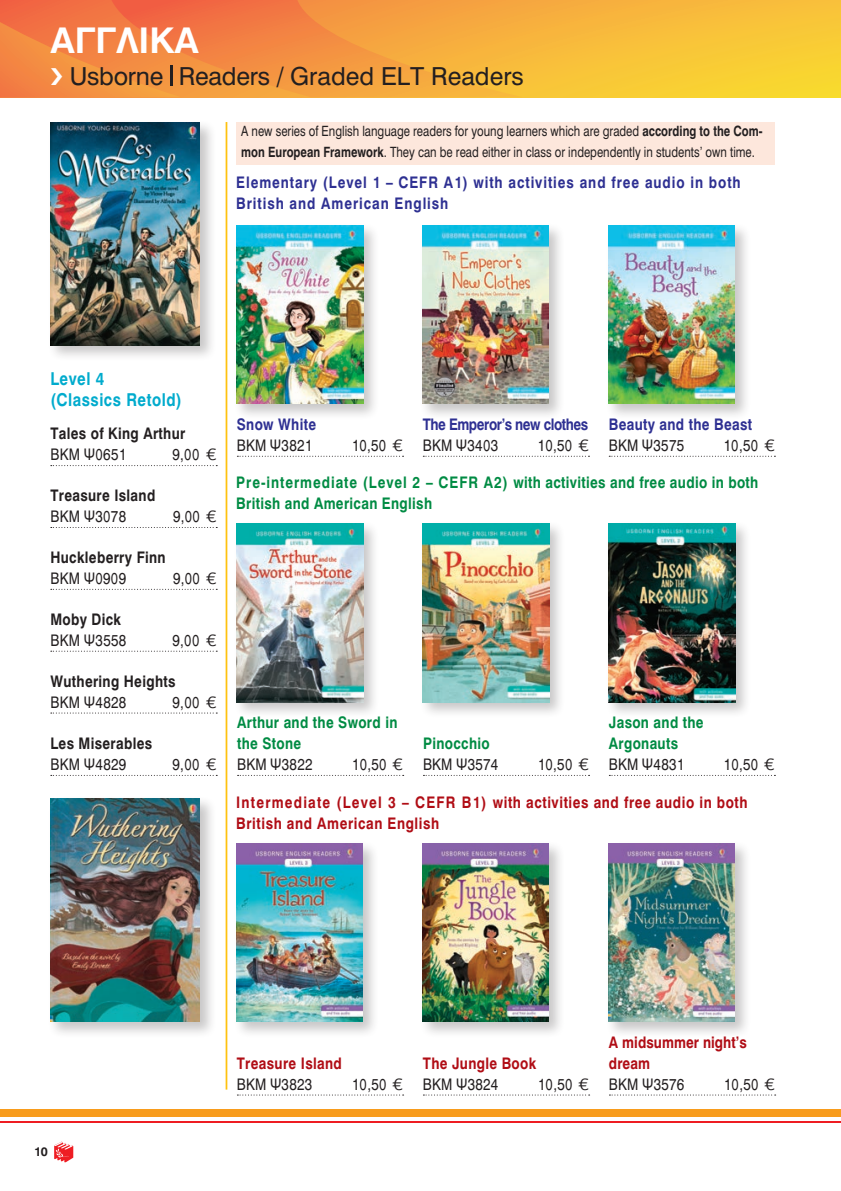
<style>
.page{position:relative;width:841px;height:1191px;background:#fff}
.page>*{position:absolute;margin:0;border:0;box-sizing:border-box;transform-origin:0 0}
.t1{font:35px "UB Helvetica Bold";color:#fff}
.t2{font:24.5px "UB Helvetica";color:#231f20}
.t3{font:17.5px/21px "UB Helvetica Bold";letter-spacing:.035em;color:#00abcd;scale:.85 1}
.t4{font:15.75px "UB Helvetica";letter-spacing:.02em;color:#231f20;scale:.85 1}
.t5{font:15.75px/21px "UB Helvetica Bold";letter-spacing:.025em;color:#008b43;scale:.85 1}
.t6{font:15.75px/21px "UB Helvetica Bold";letter-spacing:.045em;color:#b00d15;scale:.85 1}
.t7{font:15.75px "UB Helvetica Bold";letter-spacing:.025em;color:#231f20;scale:.85 1}
.t8{font:15.75px/21px "UB Helvetica Bold";letter-spacing:.07em;color:#2e3092;scale:.85 1}
.t9{font:15.75px "UB Helvetica Bold";letter-spacing:.025em;color:#b00d15;scale:.85 1}
.t10{font:15.75px "UB Helvetica Bold";letter-spacing:.025em;color:#2e3092;scale:.85 1}
.t11{font:15.75px "UB Helvetica Bold";letter-spacing:-.03em;color:#2e3092;scale:.85 1}
.t12{font:15.75px/21px "UB Helvetica Bold";letter-spacing:.005em;color:#b00d15;scale:.85 1}
.t13{font:14px/21px "UB Helvetica";color:#231f20;scale:.8 1}
.t14{font:12.25px "UB Helvetica Bold";color:#231f20}
.s1{font-family:"UB Helvetica Bold"}
.s2{font-family:"CF Eurofont"}
</style>
<div class="page">
<svg style="left:0;top:0;width:840px;height:97px;background:#f5a43d"></svg>
<svg style="left:54px;top:1141px;width:19px;height:22px"></svg>
<div style="left:0;top:1109px;width:840px;height:7px;background:#f89c1c"></div>
<hr style="left:0;top:1121px;width:840px;height:2px;background:#ee1d23">
<hr style="left:170px;top:66px;width:2px;height:20px;background:#231f20">
<div style="left:605px;top:222px;width:146px;height:199px;background:#231f20;opacity:.25"></div>
<img style="left:608px;top:225px;width:126px;height:179px">
<div style="left:605px;top:521px;width:146px;height:198px;background:#231f20;opacity:.25"></div>
<img style="left:608px;top:523px;width:127px;height:179px">
<div style="left:605px;top:840px;width:146px;height:198px;background:#231f20;opacity:.25"></div>
<img style="left:608px;top:843px;width:126px;height:178px">
<div style="left:233px;top:222px;width:147px;height:199px;background:#231f20;opacity:.25"></div>
<img style="left:236px;top:225px;width:127px;height:179px">
<div style="left:234px;top:521px;width:146px;height:198px;background:#231f20;opacity:.25"></div>
<img style="left:236px;top:523px;width:127px;height:179px">
<div style="left:233px;top:840px;width:146px;height:198px;background:#231f20;opacity:.25"></div>
<img style="left:236px;top:843px;width:126px;height:178px">
<svg style="left:237px;top:456px;width:166px;height:1px"></svg>
<svg style="left:423px;top:456px;width:166px;height:1px"></svg>
<svg style="left:609px;top:456px;width:166px;height:1px"></svg>
<svg style="left:237px;top:775px;width:166px;height:1px"></svg>
<svg style="left:423px;top:775px;width:166px;height:1px"></svg>
<svg style="left:609px;top:775px;width:166px;height:1px"></svg>
<svg style="left:237px;top:1094px;width:166px;height:1px"></svg>
<svg style="left:423px;top:1094px;width:166px;height:1px"></svg>
<svg style="left:609px;top:1094px;width:166px;height:1px"></svg>
<div style="left:419px;top:222px;width:146px;height:199px;background:#231f20;opacity:.25"></div>
<img style="left:422px;top:225px;width:126px;height:179px">
<div style="left:419px;top:521px;width:147px;height:198px;background:#231f20;opacity:.25"></div>
<img style="left:422px;top:523px;width:127px;height:179px">
<div style="left:419px;top:840px;width:146px;height:198px;background:#231f20;opacity:.25"></div>
<img style="left:422px;top:843px;width:126px;height:178px">
<div style="left:236px;top:122px;width:539px;height:42px;background:#fde7dc"></div>
<div style="left:48px;top:119px;width:169px;height:243px;background:#231f20;opacity:.25"></div>
<img style="left:50px;top:122px;width:150px;height:223px">
<svg style="left:51px;top:465px;width:166px;height:1px"></svg>
<svg style="left:51px;top:527px;width:166px;height:1px"></svg>
<svg style="left:51px;top:589px;width:166px;height:1px"></svg>
<svg style="left:51px;top:651px;width:166px;height:1px"></svg>
<svg style="left:51px;top:712px;width:166px;height:1px"></svg>
<svg style="left:51px;top:775px;width:166px;height:1px"></svg>
<div style="left:48px;top:795px;width:169px;height:243px;background:#231f20;opacity:.25"></div>
<img style="left:50px;top:798px;width:150px;height:223px">
<hr style="left:225px;top:122px;width:2px;height:967px;background:#fec210">
<svg style="left:51px;top:67px;width:11px;height:17px"></svg>
<h1 class="t1" style="left:50px;top:19px;width:150px">ΑΓΓΛΙΚΑ</h1>
<h2 class="t2" style="left:70px;top:61px;width:455px">Usborne Readers / Graded ELT Readers</h2>
<p class="t13" style="left:241px;top:120px;width:653px">A new series of English language readers for young learners which are graded <span class="s1">according to the Com&shy;mon European Framework</span>. They can be read either in class or independently in students’ own time.</p>
<p class="t8" style="left:236px;top:172px;width:595px">Elementary (Level 1 – CEFR A1) with activities and free audio in both<br>British and American English</p>
<p class="t3" style="left:50px;top:368px;width:156px">Level 4<br>(Classics Retold)</p>
<p class="t7" style="left:50px;top:424px;width:160px">Tales of King Arthur</p>
<p class="t4" style="left:50px;top:445px;width:91px">ΒΚΜ Ψ0651</p>
<p class="t4" style="left:172px;top:445px;width:53px">9,00 <span class="s2">Ρ</span></p>
<p class="t7" style="left:50px;top:486px;width:125px">Treasure Island</p>
<p class="t4" style="left:50px;top:507px;width:91px">ΒΚΜ Ψ3078</p>
<p class="t4" style="left:173px;top:507px;width:53px">9,00 <span class="s2">Ρ</span></p>
<p class="t7" style="left:50px;top:548px;width:137px">Huckleberry Finn</p>
<p class="t4" style="left:50px;top:569px;width:91px">ΒΚΜ Ψ0909</p>
<p class="t4" style="left:173px;top:569px;width:53px">9,00 <span class="s2">Ρ</span></p>
<p class="t7" style="left:50px;top:609px;width:85px">Moby Dick</p>
<p class="t4" style="left:50px;top:631px;width:91px">ΒΚΜ Ψ3558</p>
<p class="t4" style="left:172px;top:631px;width:53px">9,00 <span class="s2">Ρ</span></p>
<p class="t7" style="left:50px;top:671px;width:149px">Wuthering Heights</p>
<p class="t4" style="left:50px;top:692px;width:91px">ΒΚΜ Ψ4828</p>
<p class="t4" style="left:172px;top:692px;width:53px">9,00 <span class="s2">Ρ</span></p>
<p class="t7" style="left:50px;top:734px;width:121px">Les Miserables</p>
<p class="t4" style="left:50px;top:755px;width:91px">ΒΚΜ Ψ4829</p>
<p class="t4" style="left:172px;top:755px;width:53px">9,00 <span class="s2">Ρ</span></p>
<p class="t10" style="left:237px;top:414px;width:95px">Snow White</p>
<p class="t4" style="left:237px;top:436px;width:90px">ΒΚΜ Ψ3821</p>
<p class="t4" style="left:351px;top:436px;width:62px">10,50 <span class="s2">Ρ</span></p>
<p class="t11" style="left:423px;top:414px;width:196px">The Emperor’s new clothes</p>
<p class="t4" style="left:423px;top:436px;width:90px">ΒΚΜ Ψ3403</p>
<p class="t4" style="left:537px;top:436px;width:62px">10,50 <span class="s2">Ρ</span></p>
<p class="t10" style="left:608px;top:414px;width:170px">Beauty and the Beast</p>
<p class="t4" style="left:608px;top:436px;width:90px">ΒΚΜ Ψ3575</p>
<p class="t4" style="left:723px;top:436px;width:62px">10,50 <span class="s2">Ρ</span></p>
<p class="t5" style="left:236px;top:472px;width:615px">Pre-intermediate (Level 2 – CEFR A2) with activities and free audio in both<br>British and American English</p>
<p class="t5" style="left:237px;top:712px;width:190px">Arthur and the Sword in the Stone</p>
<p class="t4" style="left:237px;top:755px;width:90px">ΒΚΜ Ψ3822</p>
<p class="t4" style="left:352px;top:755px;width:62px">10,50 <span class="s2">Ρ</span></p>
<p class="t5" style="left:423px;top:733px;width:80px">Pinocchio</p>
<p class="t4" style="left:423px;top:755px;width:90px">ΒΚΜ Ψ3574</p>
<p class="t4" style="left:537px;top:755px;width:62px">10,50 <span class="s2">Ρ</span></p>
<p class="t5" style="left:608px;top:712px;width:113px">Jason and the<br>Argonauts</p>
<p class="t4" style="left:608px;top:755px;width:90px">ΒΚΜ Ψ4831</p>
<p class="t4" style="left:723px;top:755px;width:62px">10,50 <span class="s2">Ρ</span></p>
<p class="t6" style="left:236px;top:791px;width:603px">Intermediate (Level 3 – CEFR B1) with activities and free audio in both<br>British and American English</p>
<p class="t14" style="left:34px;top:1144px;width:16px">10</p>
<p class="t9" style="left:237px;top:1053px;width:125px">Treasure Island</p>
<p class="t4" style="left:237px;top:1074px;width:90px">ΒΚΜ Ψ3823</p>
<p class="t4" style="left:352px;top:1074px;width:62px">10,50 <span class="s2">Ρ</span></p>
<p class="t9" style="left:423px;top:1053px;width:135px">The Jungle Book</p>
<p class="t4" style="left:423px;top:1074px;width:90px">ΒΚΜ Ψ3824</p>
<p class="t4" style="left:538px;top:1074px;width:62px">10,50 <span class="s2">Ρ</span></p>
<p class="t12" style="left:609px;top:1031px;width:164px">A midsummer night’s dream</p>
<p class="t4" style="left:609px;top:1074px;width:90px">ΒΚΜ Ψ3576</p>
<p class="t4" style="left:723px;top:1074px;width:62px">10,50 <span class="s2">Ρ</span></p>
</div>
